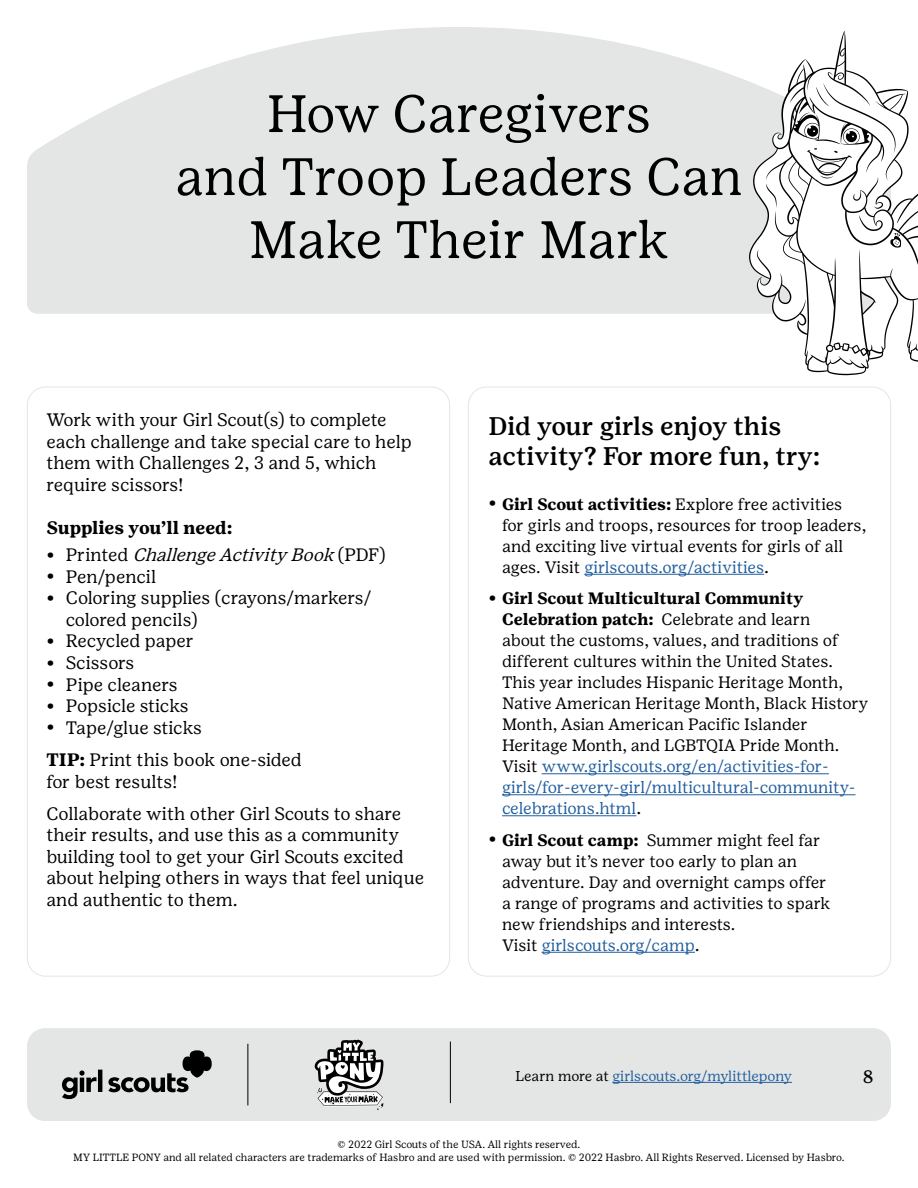
<style>
.page{position:relative;width:918px;height:1188px;background:#fff}
.page>*{position:absolute;margin:0;border:0;box-sizing:border-box;transform-origin:0 0}
.t1{font:52.5px/63px "Girl Scout Text";color:#000;text-align:center}
.t2{font:500 25.5px/30.6px "Girl Scout Text";color:#000}
.t3{font:18px/21.6px "Girl Scout Text";color:#000}
.t4{font:italic 18px "Girl Scout Text";color:#000}
.t5{font:700 18px "Girl Scout Text";color:#000}
.t6{font:500 18px "Girl Scout Text";color:#000}
.t7{font:16.5px/21px "Girl Scout Text";color:#000}
.t8{font:14.25px "Girl Scout Text";letter-spacing:-.01em;color:#215e9e}
.t9{font:10.5px/12.6px "Girl Scout Text";color:#000;text-align:center}
.s1{font-weight:700;font-style:normal}
.s2{font-style:normal}
.s3{font-weight:700}
.s4{font-weight:700;font-size:18px}
.s5{color:#215e9e}
.s6{font-size:18px}
.s7{color:#000}
</style>
<div class="page">
<div style="left:27px;top:1028px;width:864px;height:93px;background:#e3e6e5;border-radius:18px"></div>
<hr style="left:248px;top:1044px;width:1px;height:61px;background:#000">
<hr style="left:450px;top:1042px;width:1px;height:61px;background:#000">
<hr style="left:612px;top:1082px;width:180px;height:1px;background:#215e9e">
<svg style="left:62px;top:1050px;width:150px;height:49px"></svg>
<svg style="left:315px;top:1040px;width:69px;height:70px"></svg>
<svg style="left:27px;top:27px;width:722px;height:287px;background:#e6e8e7"></svg>
<hr style="left:584px;top:574px;width:180px;height:1px;background:#215e9e">
<hr style="left:542px;top:773px;width:287px;height:1px;background:#215e9e">
<hr style="left:502px;top:794px;width:354px;height:1px;background:#215e9e">
<hr style="left:502px;top:815px;width:134px;height:1px;background:#215e9e">
<hr style="left:542px;top:952px;width:153px;height:1px;background:#215e9e">
<svg style="left:750px;top:31px;width:168px;height:343px"></svg>
<h1 class="t1" style="left:175px;top:81px;width:569px">How Caregivers<br>and Troop Leaders Can<br>Make Their Mark</h1>
<p class="t3" style="left:46px;top:409px;width:367px">Work with your Girl Scout(s) to complete each challenge and take special care to help them with Challenges 2, 3 and 5, which require scissors!</p>
<p class="t5" style="left:46px;top:517px;width:188px">Supplies you’ll need:</p>
<p class="t4" style="left:46px;top:544px;width:341px"><span class="s1">•</span> <span class="s2">P r i n t e d</span> ChallengeActivityBook <span class="s2">( P D F )</span></p>
<p class="t3" style="left:46px;top:565px;width:111px"><span class="s3">•</span> Pen/pencil</p>
<p class="t3" style="left:66px;top:587px;width:307px;text-indent:-19px"><span class="s3">•</span> Coloring supplies (crayons/markers/ colored pencils)</p>
<p class="t3" style="left:46px;top:630px;width:149px"><span class="s3">•</span> Recycled paper</p>
<p class="t3" style="left:46px;top:652px;width:89px"><span class="s3">•</span> Scissors</p>
<p class="t3" style="left:46px;top:673px;width:133px"><span class="s3">•</span> Pipe cleaners</p>
<p class="t3" style="left:46px;top:695px;width:144px"><span class="s3">•</span> Popsicle sticks</p>
<p class="t3" style="left:46px;top:711px;width:257px;line-height:32.1px"><span class="s3">•</span> Tape/glue sticks<br><span class="s3">TIP:</span> Print this book one-sided</p>
<p class="t3" style="left:46px;top:765px;width:356px;line-height:32.1px">for best results!<br>Collaborate with other Girl Scouts to share</p>
<p class="t3" style="left:46px;top:824px;width:379px">their results, and use this as a community building tool to get your Girl Scouts excited about helping others in ways that feel unique and authentic to them.</p>
<h2 class="t2" style="left:489px;top:410px;width:333px">Did your girls enjoy this activity? For more fun, try:</h2>
<p class="t7" style="left:502px;top:493px;width:366px;text-indent:-14px"><span class="s4">•</span> <span class="s3">Girl Scout activities:</span> Explore free activities for girls and troops, resources for troop leaders, and exciting live virtual events for girls of all ages. Visit <span class="s5">girlscouts.org/activities</span><span class="s6">.</span></p>
<p class="t7" style="left:502px;top:588px;width:368px;text-indent:-13px"><span class="s4">•</span> <span class="s3">Girl Scout Multicultural Community Celebration patch:</span> Celebrate and learn<br>about the customs, values, and traditions of different cultures within the United States.<br>This year includes Hispanic Heritage Month, Native American Heritage Month, Black History Month, Asian American Pacific Islander Heritage Month, and LGBTQIA Pride Month.<br>Visit <span class="s5">www.girlscouts.org/en/activities-for&shy;girls/for-every-girl/multicultural-community&shy;celebrations.html</span><span class="s6">.</span></p>
<p class="t7" style="left:502px;top:829px;width:330px;text-indent:-14px"><span class="s4">•</span> <span class="s3">Girl Scout camp:</span> Summer might feel far away but it’s never too early to plan an adventure. Day and overnight camps offer a range of programs and activities to spark new friendships and interests.<br>Visit <span class="s5">girlscouts.org/camp</span><span class="s6">.</span></p>
<p class="t8" style="left:515px;top:1067px;width:278px"><span class="s7">Learn more at</span> girlscouts.org/mylittlepony</p>
<p class="t6" style="left:863px;top:1066px;width:12px">8</p>
<p class="t9" style="left:73px;top:1138px;width:773px">© 2022 Girl Scouts of the USA. All rights reserved.<br>MY LITTLE PONY and all related characters are trademarks of Hasbro and are used with permission. © 2022 Hasbro. All Rights Reserved. Licensed by Hasbro.</p>
</div>
